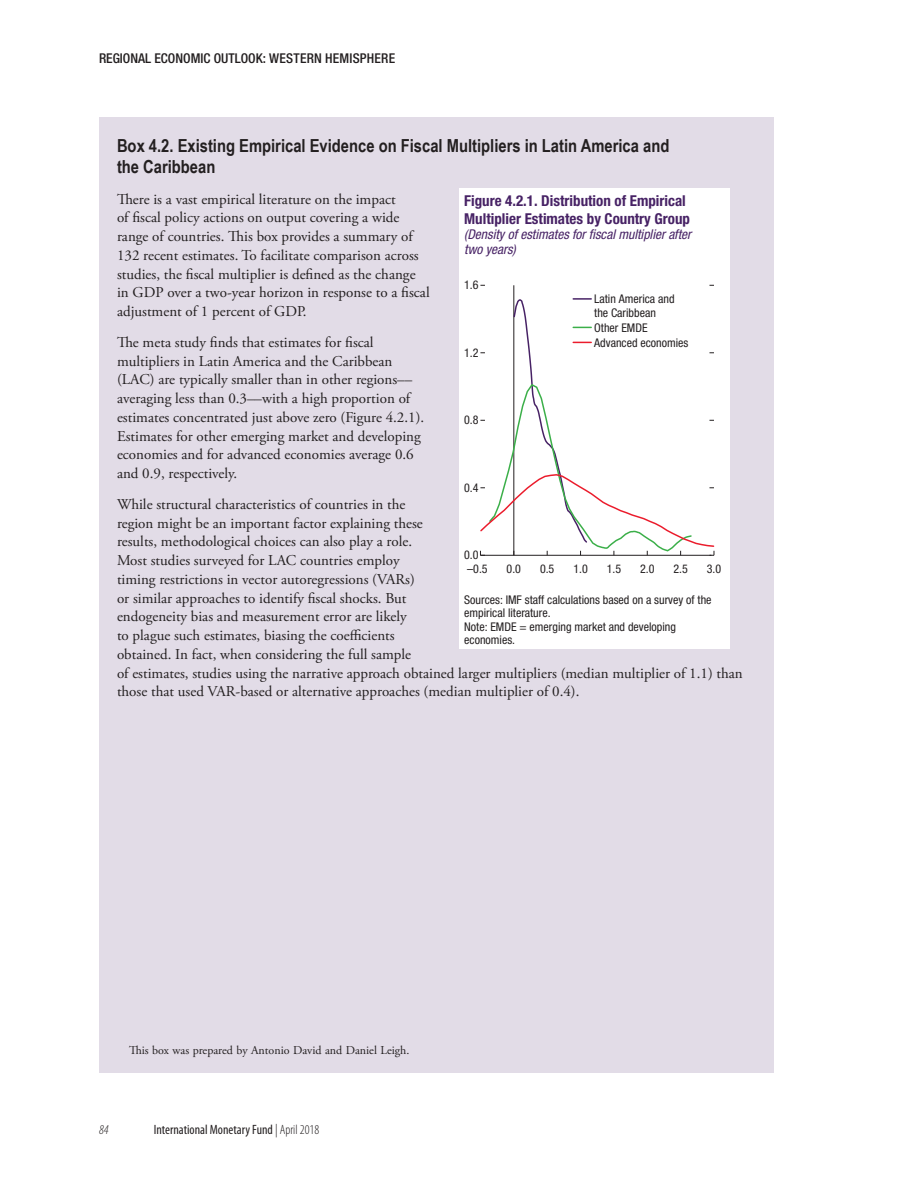
<style>
.page{position:relative;width:918px;height:1188px;background:#fff}
.page>*{position:absolute;margin:0;border:0;box-sizing:border-box;transform-origin:0 0}
.t1{font:700 18px/21px "Arial Narrow";color:#231f20}
.t2{font:15px/18.8px "Adobe Garamond Pro";color:#231f20}
.t3{font:700 condensed 15px/18px "Helvetica Neue LT Std";color:#472265}
.t4{font:italic condensed 13.5px/15px "Helvetica Neue LT Std";color:#472265}
.t5{font:500 condensed 13.5px "Helvetica Neue LT Std";color:#231f20}
.t6{font:condensed 13.5px "Myriad Pro";color:#231f20}
.t7{font:italic 300 condensed 13.5px "Myriad Pro";color:#231f20}
.t8{font:condensed 12px/13.5px "Helvetica Neue LT Std";color:#231f20}
.t9{font:12px "Adobe Garamond Pro";color:#231f20}
.s1{font-weight:300}
</style>
<div class="page">
<div style="left:99px;top:117px;width:675px;height:955px;background:#e2dce7"></div>
<div style="left:459px;top:189px;width:271px;height:460px;background:#fff"></div>
<hr style="left:514px;top:285px;width:1px;height:270px;background:#231f20">
<svg style="left:480px;top:298px;width:235px;height:258px"></svg>
<p class="t5" style="left:99px;top:50px;width:203px">REGIONAL ECONOMIC OUTLOOK: WESTERN</p>
<p class="t5" style="left:325px;top:50px;width:50px">HEMISPHERE</p>
<p class="t1" style="left:117px;top:134px;width:554px">Box 4.2. Existing Empirical Evidence on Fiscal Multipliers in Latin America and the Caribbean</p>
<p class="t2" style="left:117px;top:190px;width:314px">There is a vast empirical literature on the impact<br>of fiscal policy actions on output covering a wide range of countries. This box provides a summary of 132 recent estimates. To facilitate comparison across studies, the fiscal multiplier is defined as the change in GDP over a two-year horizon in response to a fiscal adjustment of 1 percent of GDP.</p>
<p class="t2" style="left:117px;top:333px;width:309px">The meta study finds that estimates for fiscal multipliers in Latin America and the Caribbean (LAC) are typically smaller than in other regions–– averaging less than 0.3––with a high proportion of estimates concentrated just above zero (Figure 4.2.1).<br>Estimates for other emerging market and developing economies and for advanced economies average 0.6 and 0.9, respectively.</p>
<p class="t2" style="left:117px;top:495px;width:627px">While structural characteristics of countries in the<br>region might be an important factor explaining these<br>results, methodological choices can also play a role.<br>Most studies surveyed for LAC countries employ<br>timing restrictions in vector autoregressions (VARs)<br>or similar approaches to identify fiscal shocks. But<br>endogeneity bias and measurement error are likely<br>to plague such estimates, biasing the coefficients<br>obtained. In fact, when considering the full sample<br>of estimates, studies using the narrative approach obtained larger multipliers (median multiplier of 1.1) than those that used VAR-based or alternative approaches (median multiplier of 0.4).</p>
<p class="t3" style="left:464px;top:191px;width:227px">Figure 4.2.1. Distribution of Empirical<br>Multiplier Estimates by Country Group</p>
<p class="t4" style="left:464px;top:227px;width:229px">(Density of estimates for fiscal multiplier after two years)</p>
<p class="t8" style="left:464px;top:278px;width:16px">1.6</p>
<p class="t8" style="left:594px;top:292px;width:82px">Latin America and the Caribbean</p>
<p class="t8" style="left:594px;top:320px;width:96px;line-height:15px">Other EMDE<br>Advanced economies</p>
<p class="t8" style="left:464px;top:346px;width:16px">1.2</p>
<p class="t8" style="left:464px;top:413px;width:16px">0.8</p>
<p class="t8" style="left:464px;top:481px;width:16px">0.4</p>
<p class="t8" style="left:464px;top:548px;width:16px">0.0</p>
<p class="t8" style="left:467px;top:562px;width:22px">–0.5</p>
<p class="t8" style="left:507px;top:562px;width:16px">0.0</p>
<p class="t8" style="left:540px;top:562px;width:16px">0.5</p>
<p class="t8" style="left:573px;top:562px;width:16px">1.0</p>
<p class="t8" style="left:607px;top:562px;width:16px">1.5</p>
<p class="t8" style="left:640px;top:562px;width:16px">2.0</p>
<p class="t8" style="left:673px;top:562px;width:16px">2.5</p>
<p class="t8" style="left:707px;top:562px;width:16px">3.0</p>
<p class="t8" style="left:464px;top:593px;width:249px">Sources: IMF staff calculations based on a survey of the empirical literature.<br>Note: EMDE = emerging market and developing economies.</p>
<p class="t9" style="left:129px;top:1043px;width:282px">This box was prepared by Antonio David and Daniel Leigh.</p>
<p class="t7" style="left:99px;top:1122px;width:11px">84</p>
<p class="t6" style="left:154px;top:1122px;width:167px">International Monetary Fund <span class="s1">| April 2018</span></p>
</div>
